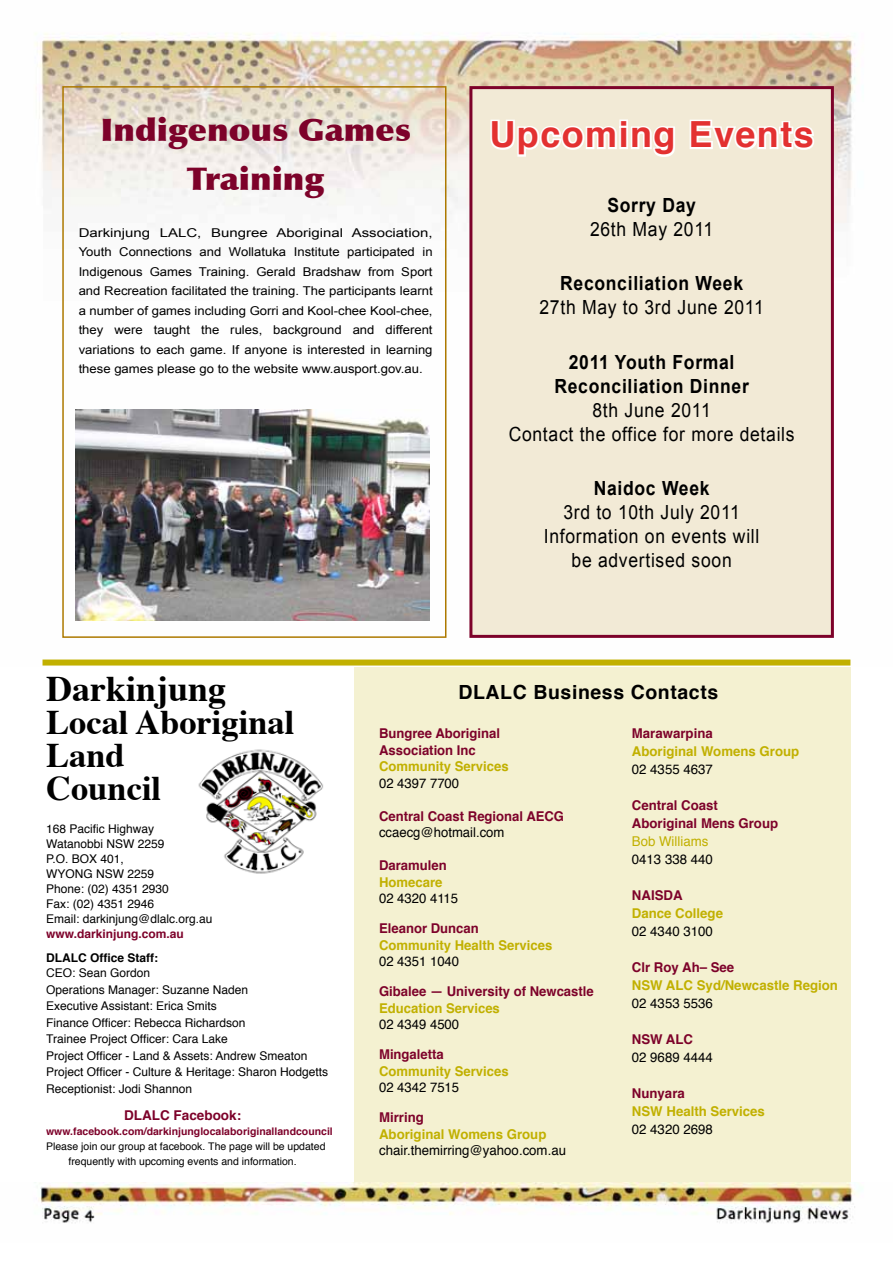
<style>
.page{position:relative;width:893px;height:1263px;background:#fff}
.page>*{position:absolute;margin:0;border:0;box-sizing:border-box;transform-origin:0 0}
.t1{font:700 36px "Helvetica";letter-spacing:.04em;color:#e33131}
.t2{font:700 36px "Times";color:#000}
.t3{font:700 34.5px/33px "Times";color:#000}
.t4{font:900 31.05px/49.5px "Optima";color:#7d022a;text-align:center;scale:1.08 1}
.t5{font:19.5px/24px "Arial";letter-spacing:.04em;color:#000;text-align:center;scale:.9 1}
.t6{font:700 19.5px/24px "Arial";letter-spacing:.04em;color:#000;text-align:center;scale:.9 1}
.t7{font:700 19.5px "Helvetica";letter-spacing:.03em;color:#000}
.t8{font:700 13.5px/16.5px "Helvetica";color:#7d022a}
.t9{font:700 13.5px "Helvetica";color:#c1b000}
.t10{font:13.5px "Helvetica";color:#000}
.t11{font:13.5px "Helvetica";color:#c1b000}
.t12{font:12.15px/19.5px "Arial";color:#000;text-align:justify;scale:1.23 1}
.t13{font:12px/16.5px "Helvetica";color:#000}
.t14{font:700 12px "Helvetica";color:#7d022a}
.t15{font:700 12px "Helvetica";color:#000}
.t16{font:10.5px/15px "Helvetica";color:#000}
.t17{font:700 10.5px "Helvetica";color:#7d022a}
</style>
<div class="page">
<div style="left:354px;top:661px;width:496px;height:532px;background:#f4f1d1"></div>
<img style="left:35px;top:32px;width:820px;height:634px">
<div style="left:469px;top:86px;width:365px;height:552px;background:#f2ead6;border:3px solid #7d022a"></div>
<svg style="left:490px;top:119px;width:185px;height:38px"></svg>
<svg style="left:689px;top:119px;width:125px;height:31px"></svg>
<div style="left:43px;top:659px;width:807px;height:6px;background:#c1b000"></div>
<img style="left:35px;top:1182px;width:821px;height:41px">
<img style="left:198px;top:749px;width:125px;height:125px">
<div style="left:62px;top:86px;width:384px;height:552px;border:2px solid #ad7900"></div>
<img style="left:76px;top:410px;width:354px;height:211px">
<h3 class="t4" style="left:100px;top:105px;width:289px">Indigenous Games<br>Training</h3>
<p class="t12" style="left:79px;top:223px;width:289px">Darkinjung LALC, Bungree Aboriginal Association, Youth Connections and Wollatuka Institute participated in Indigenous Games Training. Gerald Bradshaw from Sport and Recreation facilitated the training. The participants learnt a number of games including Gorri and Kool-chee Kool-chee, they were taught the rules, background and different variations to each game. If anyone is interested in learning these games please go to the website www.ausport.gov.au.</p>
<h1 class="t1" style="left:490px;top:106px;width:326px">Upcoming Events</h1>
<h3 class="t6" style="left:607px;top:194px;width:100px">Sorry Day</h3>
<h3 class="t5" style="left:590px;top:217px;width:138px">26th May 2011</h3>
<h3 class="t6" style="left:560px;top:272px;width:205px">Reconciliation Week</h3>
<h3 class="t5" style="left:539px;top:295px;width:251px">27th May to 3rd June 2011</h3>
<h3 class="t6" style="left:554px;top:351px;width:218px">2011 Youth Formal<br>Reconciliation Dinner</h3>
<h3 class="t5" style="left:509px;top:399px;width:319px">8th June 2011<br>Contact the office for more details</h3>
<h3 class="t6" style="left:594px;top:477px;width:130px">Naidoc Week</h3>
<h3 class="t5" style="left:544px;top:501px;width:241px">3rd to 10th July 2011<br>Information on events will be advertised soon</h3>
<h1 class="t2" style="left:46px;top:654px;width:182px">Darkinjung</h1>
<h2 class="t3" style="left:46px;top:702px;width:250px">Local Aboriginal<br>Land<br>Council</h2>
<p class="t13" style="left:46px;top:822px;width:168px;line-height:15px">168 Pacific Highway<br>Watanobbi NSW 2259<br>P.O. BOX 401,<br>WYONG NSW 2259<br>Phone: (02) 4351 2930<br>Fax: (02) 4351 2946<br>Email: darkinjung@dlalc.org.au</p>
<p class="t14" style="left:46px;top:924px;width:139px">www.darkinjung.com.au</p>
<p class="t15" style="left:46px;top:948px;width:113px">DLALC Office Staff:</p>
<p class="t13" style="left:46px;top:965px;width:284px">CEO: Sean Gordon<br>Operations Manager: Suzanne Naden<br>Executive Assistant: Erica Smits<br>Finance Officer: Rebecca Richardson<br>Trainee Project Officer: Cara Lake<br>Project Officer - Land &amp; Assets: Andrew Smeaton Project Officer - Culture &amp; Heritage: Sharon Hodgetts Receptionist: Jodi Shannon</p>
<p class="t8" style="left:124px;top:1107px;width:119px">DLALC Facebook:</p>
<p class="t17" style="left:46px;top:1122px;width:288px">www.facebook.com/darkinjunglocalaboriginallandcouncil</p>
<p class="t16" style="left:69px;top:1139px;width:259px;text-indent:-22px">Please join our group at facebook. The page will be updated frequently with upcoming events and information.</p>
<h3 class="t7" style="left:458px;top:677px;width:261px">DLALC Business Contacts</h3>
<p class="t8" style="left:632px;top:725px;width:82px">Marawarpina</p>
<p class="t9" style="left:632px;top:741px;width:169px">Aboriginal Womens Group</p>
<p class="t10" style="left:632px;top:759px;width:82px">02 4355 4637</p>
<p class="t8" style="left:632px;top:797px;width:148px;line-height:18px">Central Coast<br>Aboriginal Mens Group</p>
<p class="t11" style="left:632px;top:831px;width:78px">Bob Williams</p>
<p class="t10" style="left:632px;top:849px;width:82px">0413 338 440</p>
<p class="t8" style="left:632px;top:887px;width:52px">NAISDA</p>
<p class="t9" style="left:632px;top:903px;width:93px">Dance College</p>
<p class="t10" style="left:632px;top:921px;width:82px">02 4340 3100</p>
<p class="t8" style="left:632px;top:959px;width:104px">Clr Roy Ah– See</p>
<p class="t9" style="left:632px;top:975px;width:208px">NSW ALC Syd/Newcastle Region</p>
<p class="t10" style="left:632px;top:993px;width:82px">02 4353 5536</p>
<p class="t8" style="left:632px;top:1031px;width:63px">NSW ALC</p>
<p class="t10" style="left:632px;top:1047px;width:82px">02 9689 4444</p>
<p class="t8" style="left:632px;top:1085px;width:54px">Nunyara</p>
<p class="t9" style="left:632px;top:1101px;width:135px">NSW Health Services</p>
<p class="t10" style="left:632px;top:1119px;width:82px">02 4320 2698</p>
<p class="t8" style="left:379px;top:725px;width:123px">Bungree Aboriginal<br>Association Inc</p>
<p class="t9" style="left:379px;top:756px;width:131px">Community Services</p>
<p class="t10" style="left:379px;top:773px;width:82px">02 4397 7700</p>
<p class="t8" style="left:379px;top:808px;width:187px">Central Coast Regional AECG</p>
<p class="t10" style="left:379px;top:822px;width:127px">ccaecg@hotmail.com</p>
<p class="t8" style="left:379px;top:857px;width:69px">Daramulen</p>
<p class="t9" style="left:379px;top:871px;width:65px">Homecare</p>
<p class="t10" style="left:379px;top:888px;width:81px">02 4320 4115</p>
<p class="t8" style="left:379px;top:920px;width:101px">Eleanor Duncan</p>
<p class="t9" style="left:379px;top:934px;width:175px">Community Health Services</p>
<p class="t10" style="left:379px;top:951px;width:82px">02 4351 1040</p>
<p class="t8" style="left:379px;top:983px;width:216px">Gibalee — University of Newcastle</p>
<p class="t9" style="left:379px;top:997px;width:122px">Education Services</p>
<p class="t10" style="left:379px;top:1014px;width:82px">02 4349 4500</p>
<p class="t8" style="left:379px;top:1046px;width:66px">Mingaletta</p>
<p class="t9" style="left:379px;top:1060px;width:131px">Community Services</p>
<p class="t10" style="left:379px;top:1077px;width:82px">02 4342 7515</p>
<p class="t8" style="left:379px;top:1109px;width:46px">Mirring</p>
<p class="t9" style="left:379px;top:1123px;width:169px">Aboriginal Womens Group</p>
<p class="t10" style="left:379px;top:1140px;width:188px">chair.themirring@yahoo.com.au</p>
</div>
